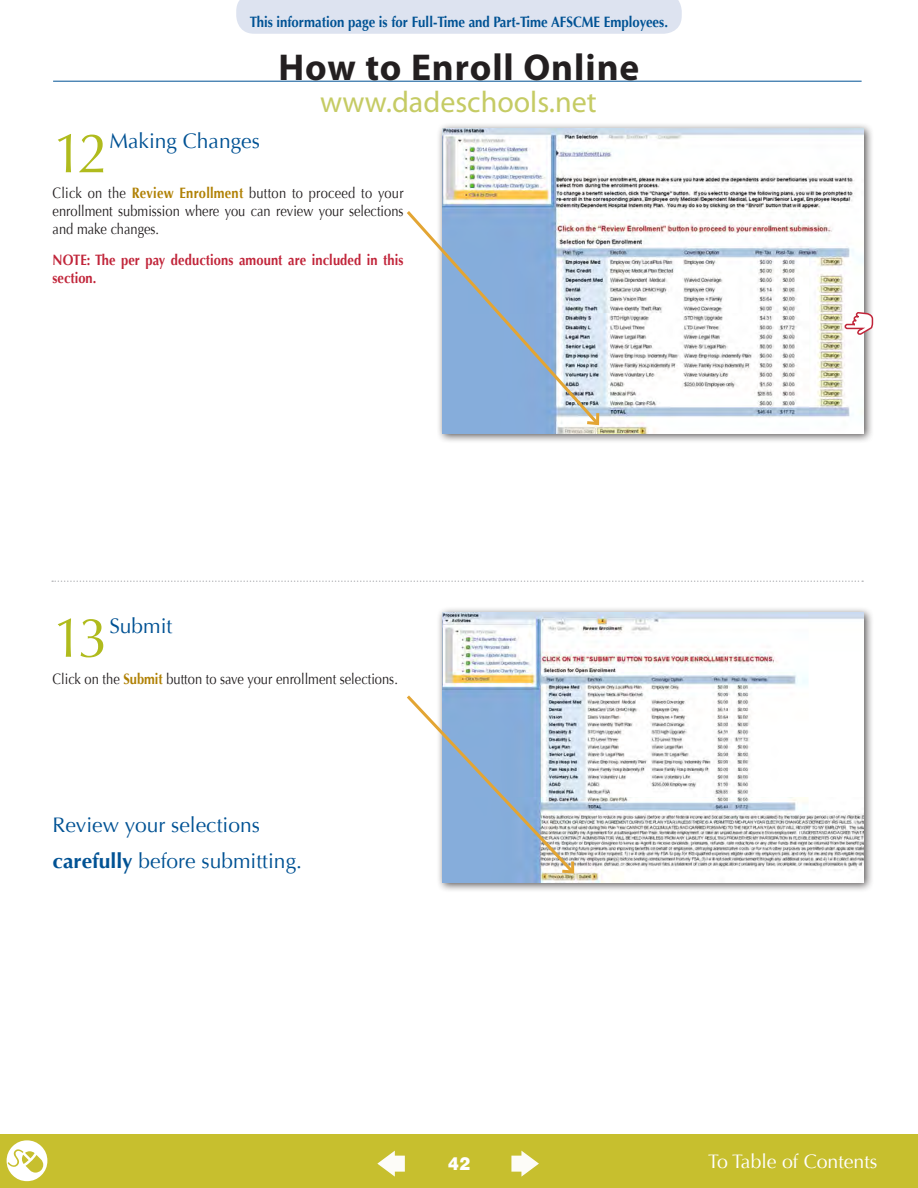
<style>
.page{position:relative;width:918px;height:1188px;background:#fff}
.page>*{position:absolute;margin:0;border:0;box-sizing:border-box;transform-origin:0 0}
.Blue_SUBHEAD_12{font:56.1px "Optima";color:#b0bb1d}
._14_Page_Headers{font:700 37.5px "Myriad Pro";letter-spacing:.025em;color:#231f20}
.t1{font:30px "Myriad Pro";color:#c5cb64}
.Blue_SUBHEAD_12-2{font:21px "Optima";color:#005294}
.t2{font:19.5px "Optima";color:#fff}
.t3{font:900 18px "Helvetica";color:#fff;scale:.9 1}
.Body_Text_REG_12{font:15px/18px "Optima";color:#231f20;text-align:justify;scale:.86 1}
.Body_Text_REG_11{font:700 15px "Optima";color:#005294;scale:.88 1}
.Body_Text_REG_12-2{font:700 15px/18px "Optima";letter-spacing:.005em;color:#c1253a;scale:.86 1}
.s1{font-weight:700;color:#b08105}
.s2{font-weight:700}
</style>
<div class="page">
<div style="left:0;top:1134px;width:918px;height:54px;background:#c7bf2e"></div>
<hr style="left:53px;top:81px;width:809px;height:1px;background:#005294">
<svg style="left:7px;top:1140px;width:40px;height:41px"></svg>
<svg style="left:511px;top:1151px;width:28px;height:26px"></svg>
<svg style="left:377px;top:1151px;width:28px;height:26px"></svg>
<div style="left:436px;top:122px;width:438px;height:322px;background:#231f20;opacity:.75"></div>
<img style="left:442px;top:128px;width:422px;height:306px">
<div style="left:436px;top:607px;width:438px;height:286px;background:#231f20;opacity:.75"></div>
<img style="left:442px;top:613px;width:422px;height:269px">
<svg style="left:52px;top:580px;width:811px;height:2px"></svg>
<svg style="left:407px;top:208px;width:195px;height:220px"></svg>
<svg style="left:407px;top:692px;width:170px;height:184px"></svg>
<svg style="left:844px;top:311px;width:30px;height:25px"></svg>
<div style="left:236px;top:0;width:446px;height:34px;background:#dde3f0"></div>
<p class="Body_Text_REG_11" style="left:250px;top:13px;width:477px">This information page is for Full-Time and Part-Time AFSCME Employees.</p>
<p class="_14_Page_Headers" style="left:279px;top:43px;width:362px">How to Enroll Online</p>
<h3 class="t1" style="left:320px;top:83px;width:278px">www.dadeschools.net</h3>
<p class="Blue_SUBHEAD_12" style="left:53px;top:121px;width:58px">12</p>
<p class="Blue_SUBHEAD_12-2" style="left:109px;top:129px;width:152px">Making Changes</p>
<p class="Body_Text_REG_12" style="left:53px;top:184px;width:410px">Click on the <span class="s1">Review Enrollment</span> button to proceed to your enrollment submission where you can review your selections and make changes.</p>
<p class="Body_Text_REG_12-2" style="left:53px;top:251px;width:410px">NOTE: The per pay deductions amount are included in this section.</p>
<p class="Blue_SUBHEAD_12" style="left:53px;top:605px;width:58px">13</p>
<p class="Blue_SUBHEAD_12-2" style="left:109px;top:613px;width:65px">Submit</p>
<p class="Body_Text_REG_12" style="left:53px;top:670px;width:403px">Click on the <span class="s1">Submit</span> button to save your enrollment selections.</p>
<p class="Blue_SUBHEAD_12-2" style="left:53px;top:813px;width:209px">Review your selections</p>
<p class="Blue_SUBHEAD_12-2" style="left:53px;top:849px;width:251px"><span class="s2">carefully</span> before submitting.</p>
<p class="t3" style="left:448px;top:1152px;width:26px">42</p>
<h3 class="t2" style="left:708px;top:1150px;width:171px">To Table of Contents</h3>
</div>
